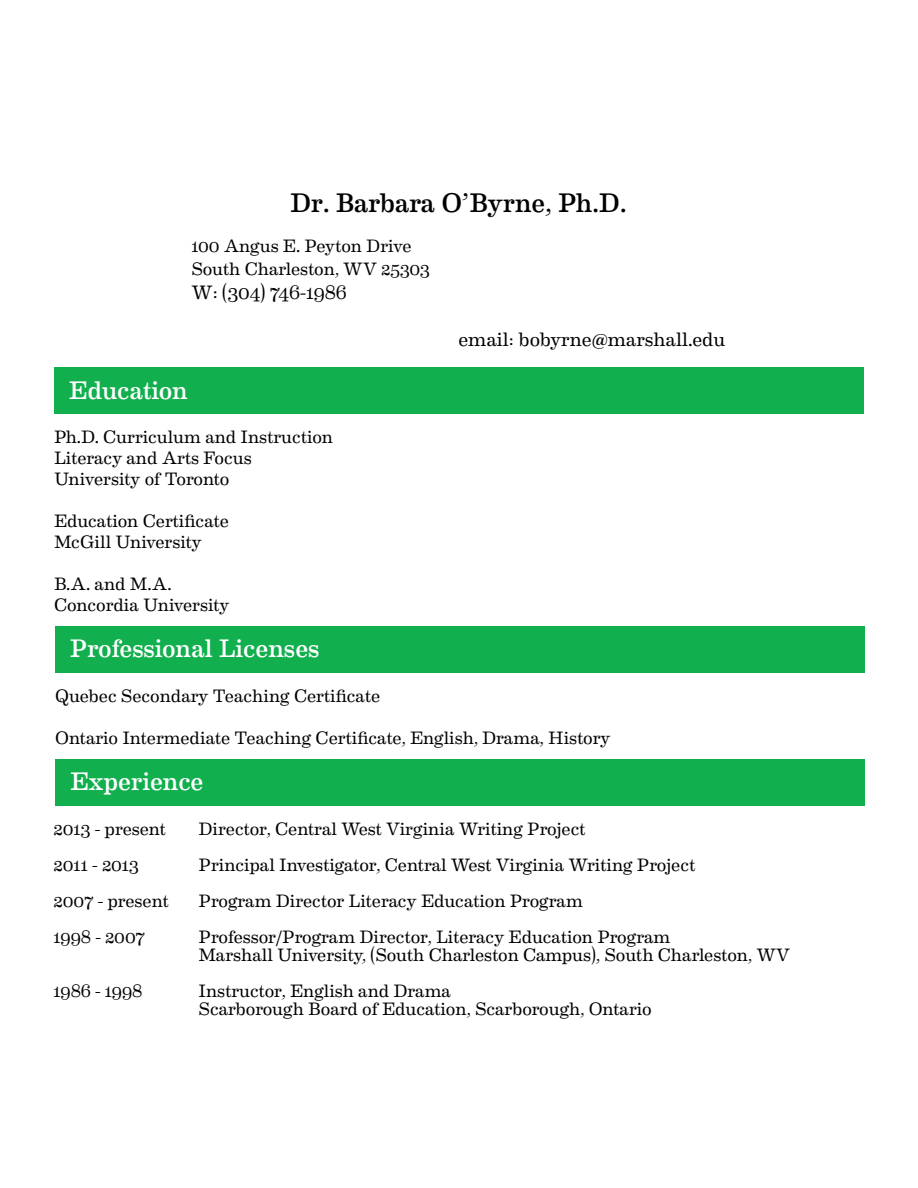
<style>
.page{position:relative;width:918px;height:1188px;background:#fff}
.page>*{position:absolute;margin:0;border:0;box-sizing:border-box;transform-origin:0 0}
.t1{font:27px "Eames Century Modern";color:#000}
.t2{font:25.5px "Eames Century Modern";letter-spacing:-.01em;color:#fff}
.t3{font:19.5px "Eames Century Modern";letter-spacing:-.005em;color:#000}
.t4{font:18px/36px "Eames Century Modern";letter-spacing:-.005em;color:#000}
</style>
<div class="page">
<div style="left:54px;top:367px;width:810px;height:46px;background:#11af4e"></div>
<div style="left:55px;top:626px;width:810px;height:46px;background:#11af4e"></div>
<div style="left:55px;top:759px;width:810px;height:46px;background:#11af4e"></div>
<h1 class="t1" style="left:290px;top:182px;width:338px">Dr. Barbara O’Byrne, Ph.D.</h1>
<p class="t4" style="left:191px;top:233px;width:240px;line-height:23.4px">100 Angus E. Peyton Drive<br>South Charleston, WV 25303</p>
<p class="t3" style="left:191px;top:278px;width:157px">W: (304) 746-1986</p>
<p class="t3" style="left:458px;top:324px;width:268px">email: bobyrne@marshall.edu</p>
<h2 class="t2" style="left:69px;top:371px;width:121px">Education</h2>
<p class="t4" style="left:54px;top:425px;width:281px;line-height:21px">Ph.D. Curriculum and Instruction<br>Literacy and Arts Focus<br>University of Toronto</p>
<p class="t4" style="left:54px;top:509px;width:176px;line-height:21px">Education Certificate<br>McGill University</p>
<p class="t4" style="left:54px;top:572px;width:177px;line-height:21px">B.A. and M.A.<br>Concordia University</p>
<h2 class="t2" style="left:70px;top:630px;width:251px">Professional Licenses</h2>
<p class="t4" style="left:55px;top:677px;width:327px">Quebec Secondary Teaching Certificate</p>
<p class="t4" style="left:55px;top:719px;width:557px">Ontario Intermediate Teaching Certificate, English, Drama, History</p>
<h2 class="t2" style="left:70px;top:763px;width:135px">Experience</h2>
<p class="t4" style="left:54px;top:810px;width:117px">2013 - present<br>2011 - 2013<br>2007 - present<br>1998 - 2007</p>
<p class="t4" style="left:54px;top:972px;width:90px">1986 - 1998</p>
<p class="t4" style="left:199px;top:810px;width:498px">Director, Central West Virginia Writing Project<br>Principal Investigator, Central West Virginia Writing Project Program Director Literacy Education Program Professor/Program Director, Literacy Education Program</p>
<p class="t4" style="left:199px;top:936px;width:593px">Marshall University, (South Charleston Campus), South Charleston, WV<br>Instructor, English and Drama</p>
<p class="t4" style="left:199px;top:990px;width:455px">Scarborough Board of Education, Scarborough, Ontario</p>
</div>
